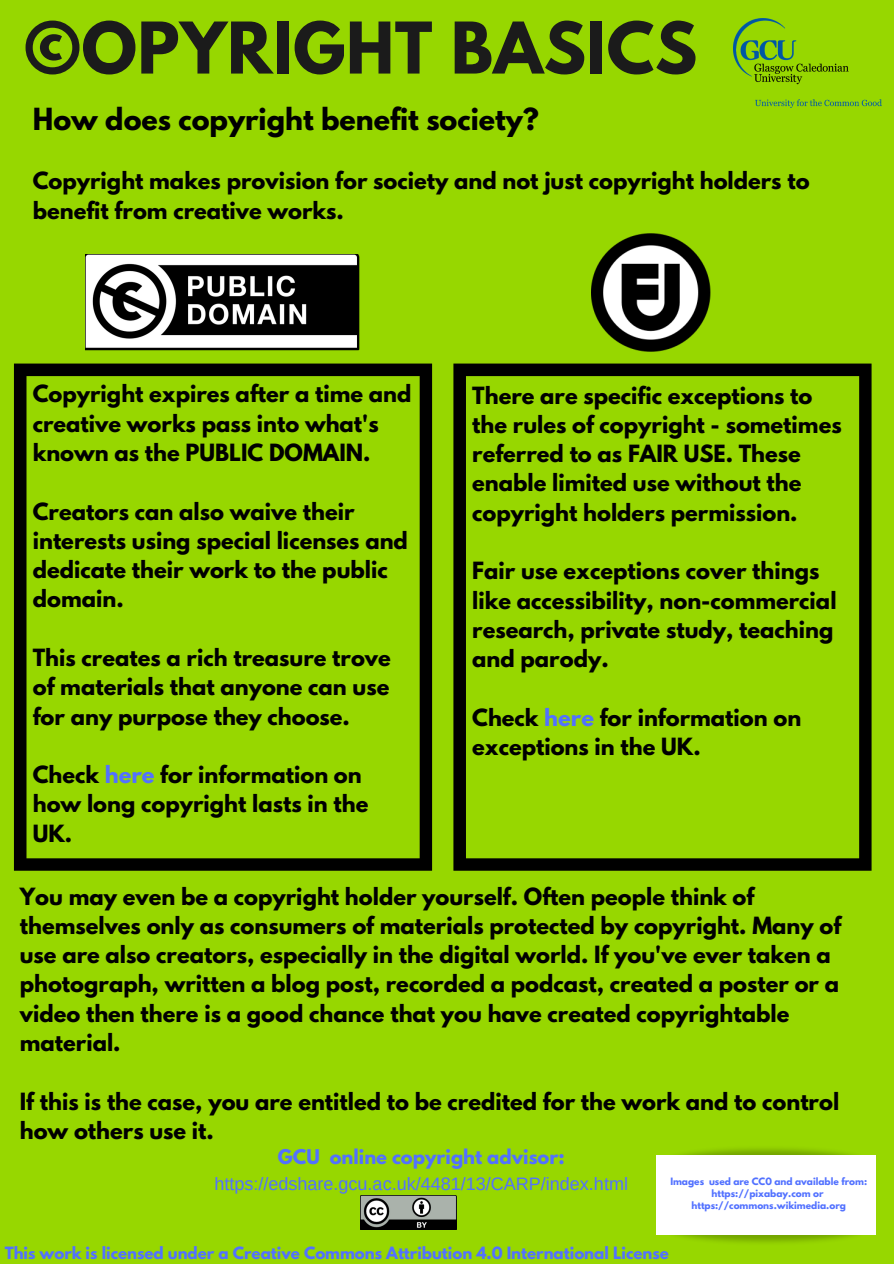
<style>
.page{position:relative;width:894px;height:1264px;background:#fff}
.page>*{position:absolute;margin:0;border:0;box-sizing:border-box;transform-origin:0 0}
.t1{font:700 63px "League Spartan";letter-spacing:.01em;color:#1b1b1b}
.t2{font:700 27px "League Spartan";color:#000}
.t3{font:700 21px/29.2px "League Spartan";color:#000}
.t4{font:18px "Arimo";color:#5271ff}
.t5{font:700 18px "League Spartan";color:#5271ff}
.t6{font:700 15px "League Spartan";color:#5271ff}
.t7{font:700 9px/12.1px "League Spartan";color:#5271ff;text-align:center}
.s1{color:#5271ff}
</style>
<div class="page">
<div style="left:0;top:0;width:893px;height:1263px;background:#97d700"></div>
<img style="left:733px;top:19px;width:148px;height:89px">
<img style="left:591px;top:233px;width:119px;height:118px">
<svg style="left:14px;top:363px;width:418px;height:507px"></svg>
<svg style="left:453px;top:363px;width:418px;height:507px"></svg>
<img style="left:85px;top:255px;width:275px;height:96px">
<img style="left:360px;top:1195px;width:97px;height:34px">
<img style="left:676px;top:1214px;width:200px;height:29px">
<img style="left:680px;top:1148px;width:196px;height:28px">
<div style="left:656px;top:1155px;width:219px;height:80px;background:#fff"></div>
<h1 class="t1" style="left:24px;top:17px;width:674px">©OPYRIGHT BASICS</h1>
<p class="t2" style="left:33px;top:106px;width:507px">How does copyright benefit society?</p>
<p class="t3" style="left:33px;top:169px;width:778px">Copyright makes provision for society and not just copyright holders to benefit from creative works.</p>
<p class="t3" style="left:33px;top:382px;width:380px">Copyright expires after a time and creative works pass into what's known as the PUBLIC DOMAIN.</p>
<p class="t3" style="left:33px;top:499px;width:376px">Creators can also waive their interests using special licenses and dedicate their work to the public domain.</p>
<p class="t3" style="left:33px;top:645px;width:359px;text-align:justify">This creates a rich treasure trove of materials that anyone can use for any purpose they choose.</p>
<p class="t3" style="left:33px;top:762px;width:337px">Check <span class="s1">here</span> for information on how long copyright lasts in the<br>UK.</p>
<p class="t3" style="left:472px;top:383px;width:371px">There are specific exceptions to the rules of copyright - sometimes referred to as FAIR USE. These enable limited use without the copyright holders permission.</p>
<p class="t3" style="left:472px;top:559px;width:366px">Fair use exceptions cover things like accessibility, non-commercial research, private study, teaching and parody.</p>
<p class="t3" style="left:472px;top:705px;width:330px">Check <span class="s1">here</span> for information on exceptions in the UK.</p>
<p class="t3" style="left:20px;top:884px;width:822px">You may even be a copyright holder yourself. Often people think of themselves only as consumers of materials protected by copyright. Many of use are also creators, especially in the digital world. If you've ever taken a photograph, written a blog post, recorded a podcast, created a poster or a video then there is a good chance that you have created copyrightable material.</p>
<p class="t3" style="left:20px;top:1089px;width:820px">If this is the case, you are entitled to be credited for the work and to control how others use it.</p>
<p class="t5" style="left:278px;top:1148px;width:288px">GCU online copyright advisor:</p>
<p class="t4" style="left:214px;top:1173px;width:415px">https://edshare.gcu.ac.uk/4481/13/CARP/index.html</p>
<p class="t7" style="left:670px;top:1176px;width:198px">Images used are CC0 and available from: https://pixabay.com or https://commons.wikimedia.org</p>
<p class="t6" style="left:5px;top:1245px;width:665px">This work is licensed under a Creative Commons Attribution 4.0 International License</p>
</div>
